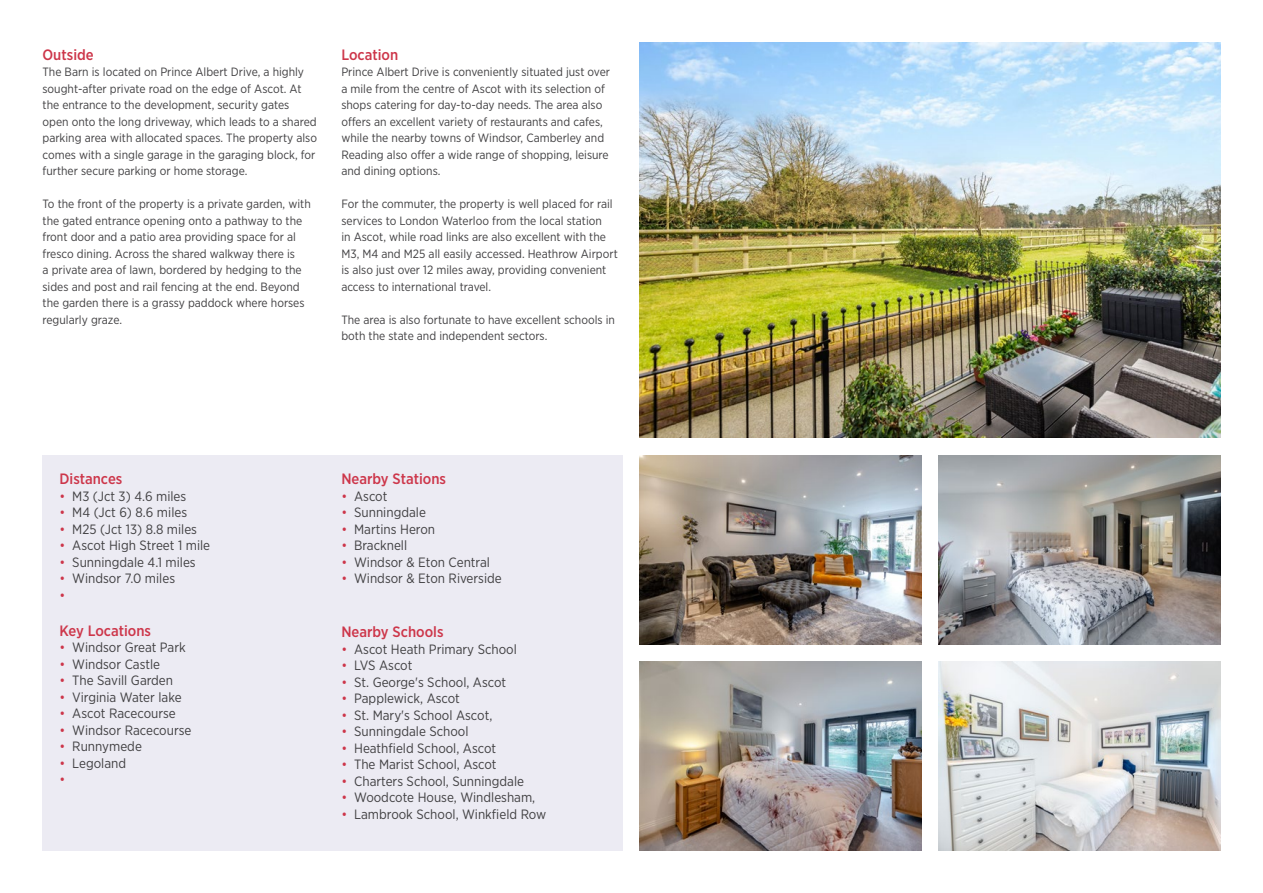
<style>
.page{position:relative;width:1263px;height:893px;background:#fff}
.page>*{position:absolute;margin:0;border:0;box-sizing:border-box;transform-origin:0 0}
.t1{font:500 15px "Gotham Narrow";color:#cd364a}
.t2{font:13.5px/16.5px "Gotham Narrow";color:#414042}
.t3{font:12px/16.5px "Gotham Narrow";color:#414042}
.s1{color:#cd364a}
</style>
<div class="page">
<img style="left:640px;top:43px;width:580px;height:395px">
<img style="left:640px;top:455px;width:282px;height:190px">
<img style="left:640px;top:662px;width:282px;height:188px">
<img style="left:938px;top:455px;width:282px;height:190px">
<img style="left:938px;top:662px;width:282px;height:188px">
<div style="left:43px;top:455px;width:580px;height:395px;background:#ecebf3"></div>
<p class="t1" style="left:43px;top:45px;width:53px">Outside</p>
<p class="t3" style="left:43px;top:64px;width:276px">The Barn is located on Prince Albert Drive, a highly sought-after private road on the edge of Ascot. At the entrance to the development, security gates open onto the long driveway, which leads to a shared parking area with allocated spaces. The property also comes with a single garage in the garaging block, for further secure parking or home storage.</p>
<p class="t3" style="left:43px;top:196px;width:270px">To the front of the property is a private garden, with the gated entrance opening onto a pathway to the front door and a patio area providing space for al fresco dining. Across the shared walkway there is<br>a private area of lawn, bordered by hedging to the sides and post and rail fencing at the end. Beyond the garden there is a grassy paddock where horses regularly graze.</p>
<p class="t1" style="left:341px;top:45px;width:58px">Location</p>
<p class="t3" style="left:341px;top:64px;width:270px">Prince Albert Drive is conveniently situated just over a mile from the centre of Ascot with its selection of shops catering for day-to-day needs. The area also offers an excellent variety of restaurants and cafes, while the nearby towns of Windsor, Camberley and Reading also offer a wide range of shopping, leisure and dining options.</p>
<p class="t3" style="left:341px;top:196px;width:278px">For the commuter, the property is well placed for rail services to London Waterloo from the local station<br>in Ascot, while road links are also excellent with the M3, M4 and M25 all easily accessed. Heathrow Airport is also just over 12 miles away, providing convenient access to international travel.</p>
<p class="t3" style="left:341px;top:311px;width:275px">The area is also fortunate to have excellent schools in both the state and independent sectors.</p>
<p class="t1" style="left:60px;top:469px;width:64px">Distances</p>
<p class="t2" style="left:60px;top:487px;width:128px"><span class="s1">•</span> M3 (Jct 3) 4.6 miles</p>
<p class="t2" style="left:60px;top:504px;width:129px"><span class="s1">•</span> M4 (Jct 6) 8.6 miles</p>
<p class="t2" style="left:60px;top:520px;width:139px"><span class="s1">•</span> M25 (Jct 13) 8.8 miles</p>
<p class="t2" style="left:60px;top:537px;width:152px"><span class="s1">•</span> Ascot High Street 1 mile</p>
<p class="t2" style="left:60px;top:553px;width:138px"><span class="s1">•</span> Sunningdale 4.1 miles</p>
<p class="t2" style="left:60px;top:570px;width:117px"><span class="s1">•</span> Windsor 7.0 miles <span class="s1">•</span></p>
<p class="t1" style="left:60px;top:621px;width:93px">Key Locations</p>
<p class="t2" style="left:60px;top:639px;width:128px"><span class="s1">•</span> Windsor Great Park</p>
<p class="t2" style="left:60px;top:655px;width:102px"><span class="s1">•</span> Windsor Castle</p>
<p class="t2" style="left:60px;top:672px;width:115px"><span class="s1">•</span> The Savill Garden</p>
<p class="t2" style="left:60px;top:688px;width:124px"><span class="s1">•</span> Virginia Water lake</p>
<p class="t2" style="left:60px;top:705px;width:118px"><span class="s1">•</span> Ascot Racecourse</p>
<p class="t2" style="left:60px;top:721px;width:133px"><span class="s1">•</span> Windsor Racecourse</p>
<p class="t2" style="left:60px;top:738px;width:84px"><span class="s1">•</span> Runnymede</p>
<p class="t2" style="left:60px;top:754px;width:68px"><span class="s1">•</span> Legoland <span class="s1">•</span></p>
<p class="t1" style="left:341px;top:469px;width:106px">Nearby Stations</p>
<p class="t2" style="left:341px;top:487px;width:48px"><span class="s1">•</span> Ascot</p>
<p class="t2" style="left:341px;top:504px;width:86px"><span class="s1">•</span> Sunningdale</p>
<p class="t2" style="left:341px;top:520px;width:95px"><span class="s1">•</span> Martins Heron</p>
<p class="t2" style="left:341px;top:537px;width:67px"><span class="s1">•</span> Bracknell</p>
<p class="t2" style="left:341px;top:553px;width:150px"><span class="s1">•</span> Windsor &amp; Eton Central</p>
<p class="t2" style="left:341px;top:570px;width:162px"><span class="s1">•</span> Windsor &amp; Eton Riverside</p>
<p class="t1" style="left:341px;top:622px;width:104px">Nearby Schools</p>
<p class="t2" style="left:341px;top:640px;width:177px"><span class="s1">•</span> Ascot Heath Primary School</p>
<p class="t2" style="left:341px;top:657px;width:73px"><span class="s1">•</span> LVS Ascot</p>
<p class="t2" style="left:341px;top:673px;width:166px"><span class="s1">•</span> St. George's School, Ascot</p>
<p class="t2" style="left:341px;top:690px;width:120px"><span class="s1">•</span> Papplewick, Ascot</p>
<p class="t2" style="left:341px;top:706px;width:152px"><span class="s1">•</span> St. Mary's School Ascot,</p>
<p class="t2" style="left:341px;top:723px;width:129px"><span class="s1">•</span> Sunningdale School</p>
<p class="t2" style="left:341px;top:739px;width:156px"><span class="s1">•</span> Heathfield School, Ascot</p>
<p class="t2" style="left:341px;top:756px;width:157px"><span class="s1">•</span> The Marist School, Ascot</p>
<p class="t2" style="left:341px;top:772px;width:184px"><span class="s1">•</span> Charters School, Sunningdale</p>
<p class="t2" style="left:341px;top:789px;width:195px"><span class="s1">•</span> Woodcote House, Windlesham,</p>
<p class="t2" style="left:341px;top:805px;width:206px"><span class="s1">•</span> Lambrook School, Winkfield Row</p>
</div>
